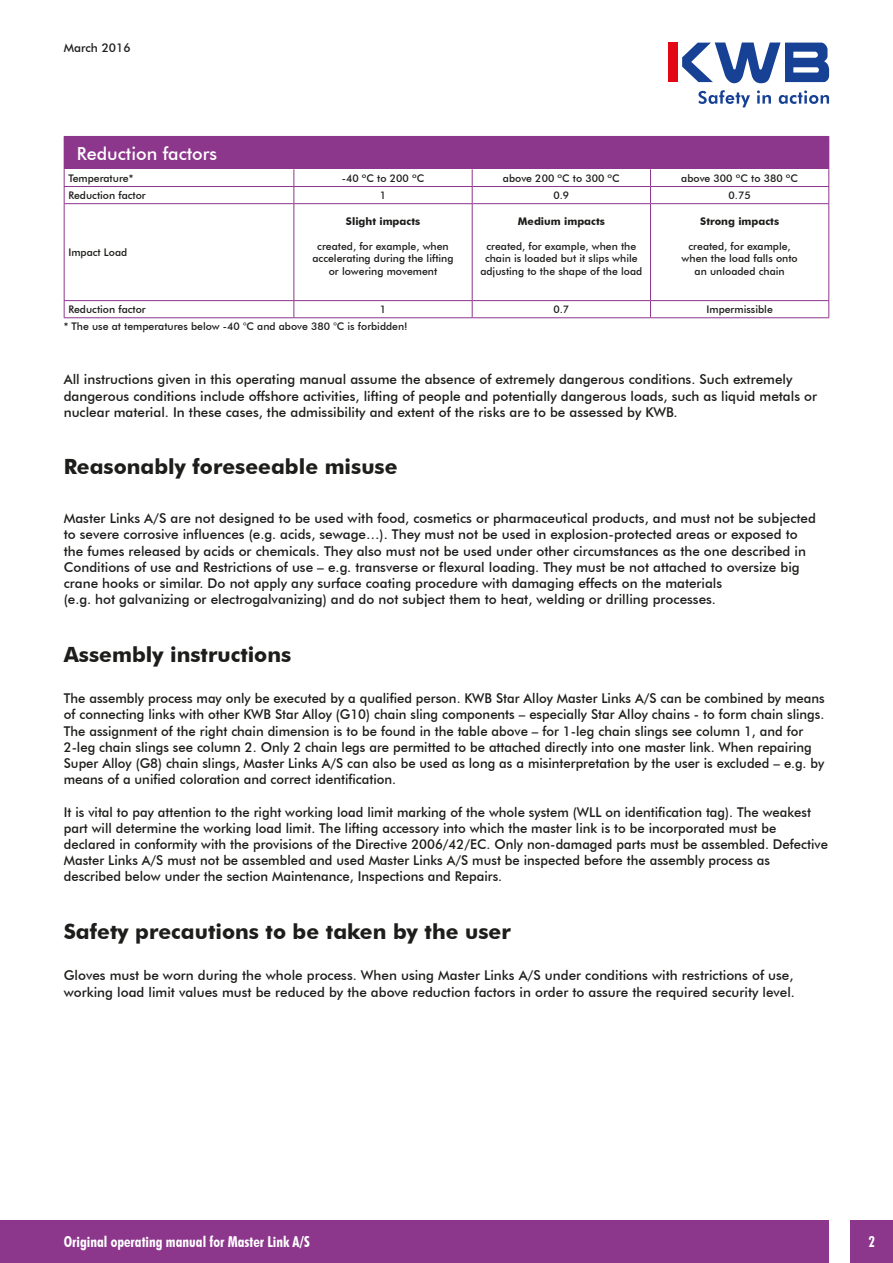
<style>
.page{position:relative;width:893px;height:1263px;background:#fff}
.page>*{position:absolute;margin:0;border:0;box-sizing:border-box;transform-origin:0 0}
.t1{font:700 21px "Futura BT";color:#1d1d1b}
.t2{font:500 18px "Futura BT";color:#fff}
.t3{font:700 condensed 15px "Futura BT";color:#fff}
.t4{font:500 13.5px/16.2px "Futura BT";color:#1d1d1b}
.t5{font:500 12px "Futura BT";color:#1d1d1b}
.t6{font:500 10.5px/12.6px "Futura BT";color:#1d1d1b;text-align:center}
.t7{font:700 10.5px "Futura BT";color:#1d1d1b}
</style>
<div class="page">
<div style="left:0;top:1220px;width:829px;height:43px;background:#8c368c"></div>
<div style="left:668px;top:43px;width:9px;height:39px;background:#e30614"></div>
<svg style="left:698px;top:90px;width:131px;height:17px"></svg>
<svg style="left:682px;top:43px;width:147px;height:40px"></svg>
<div style="left:850px;top:1220px;width:43px;height:43px;background:#8c368c"></div>
<div style="left:64px;top:136px;width:765px;height:33px;background:#8c368c"></div>
<svg style="left:65px;top:169px;width:763px;height:148px"></svg>
<hr style="left:64px;top:186px;width:230px;height:1px;background:#8c368c">
<svg style="left:64px;top:169px;width:1px;height:34px"></svg>
<hr style="left:294px;top:186px;width:178px;height:1px;background:#8c368c">
<svg style="left:293px;top:169px;width:1px;height:34px"></svg>
<hr style="left:472px;top:186px;width:178px;height:1px;background:#8c368c">
<svg style="left:472px;top:169px;width:1px;height:34px"></svg>
<hr style="left:650px;top:186px;width:179px;height:1px;background:#8c368c">
<svg style="left:650px;top:169px;width:1px;height:34px"></svg>
<svg style="left:828px;top:169px;width:1px;height:34px"></svg>
<hr style="left:64px;top:203px;width:230px;height:1px;background:#8c368c">
<hr style="left:64px;top:204px;width:1px;height:96px;background:#8c368c">
<hr style="left:294px;top:203px;width:178px;height:1px;background:#8c368c">
<hr style="left:293px;top:204px;width:1px;height:96px;background:#8c368c">
<hr style="left:472px;top:203px;width:178px;height:1px;background:#8c368c">
<hr style="left:472px;top:204px;width:1px;height:96px;background:#8c368c">
<hr style="left:650px;top:203px;width:179px;height:1px;background:#8c368c">
<hr style="left:650px;top:204px;width:1px;height:96px;background:#8c368c">
<hr style="left:828px;top:204px;width:1px;height:96px;background:#8c368c">
<hr style="left:64px;top:300px;width:230px;height:1px;background:#8c368c">
<svg style="left:64px;top:301px;width:1px;height:16px"></svg>
<hr style="left:294px;top:300px;width:178px;height:1px;background:#8c368c">
<svg style="left:293px;top:301px;width:1px;height:16px"></svg>
<hr style="left:472px;top:300px;width:178px;height:1px;background:#8c368c">
<svg style="left:472px;top:301px;width:1px;height:16px"></svg>
<hr style="left:650px;top:300px;width:179px;height:1px;background:#8c368c">
<svg style="left:650px;top:301px;width:1px;height:16px"></svg>
<svg style="left:828px;top:301px;width:1px;height:16px"></svg>
<hr style="left:64px;top:317px;width:230px;height:1px;background:#8c368c">
<hr style="left:294px;top:317px;width:178px;height:1px;background:#8c368c">
<hr style="left:472px;top:317px;width:178px;height:1px;background:#8c368c">
<hr style="left:650px;top:317px;width:179px;height:1px;background:#8c368c">
<p class="t5" style="left:64px;top:40px;width:68px">March 2016</p>
<h2 class="t2" style="left:77px;top:143px;width:142px">Reduction factors</h2>
<p class="t6" style="left:68px;top:172px;width:66px">Temperature*</p>
<p class="t6" style="left:342px;top:172px;width:84px">-40 ºC to 200 ºC</p>
<p class="t6" style="left:503px;top:172px;width:118px">above 200 ºC to 300 ºC</p>
<p class="t6" style="left:681px;top:172px;width:118px">above 300 ºC to 380 ºC</p>
<p class="t6" style="left:68px;top:189px;width:79px">Reduction factor</p>
<p class="t6" style="left:380px;top:189px;width:8px">1</p>
<p class="t6" style="left:553px;top:189px;width:17px">0.9</p>
<p class="t6" style="left:729px;top:189px;width:24px">0.75</p>
<p class="t6" style="left:68px;top:246px;width:60px">Impact Load</p>
<p class="t7" style="left:346px;top:215px;width:76px">Slight impacts</p>
<p class="t6" style="left:312px;top:240px;width:143px">created, for example, when accelerating during the lifting or lowering movement</p>
<p class="t7" style="left:518px;top:215px;width:88px">Medium impacts</p>
<p class="t6" style="left:480px;top:240px;width:163px">created, for example, when the chain is loaded but it slips while adjusting to the shape of the load</p>
<p class="t7" style="left:700px;top:215px;width:80px">Strong impacts</p>
<p class="t6" style="left:682px;top:240px;width:118px">created, for example, when the load falls onto an unloaded chain</p>
<p class="t6" style="left:68px;top:303px;width:79px">Reduction factor</p>
<p class="t6" style="left:380px;top:303px;width:8px">1</p>
<p class="t6" style="left:553px;top:303px;width:17px">0.7</p>
<p class="t6" style="left:706px;top:303px;width:68px">Impermissible</p>
<p class="t6" style="left:64px;top:320px;width:345px">* The use at temperatures below -40 °C and above 380 °C is forbidden!</p>
<p class="t4" style="left:64px;top:371px;width:755px">All instructions given in this operating manual assume the absence of extremely dangerous conditions. Such extremely dangerous conditions include offshore activities, lifting of people and potentially dangerous loads, such as liquid metals or nuclear material. In these cases, the admissibility and extent of the risks are to be assessed by KWB.</p>
<h1 class="t1" style="left:64px;top:454px;width:335px">Reasonably foreseeable misuse</h1>
<p class="t4" style="left:64px;top:510px;width:754px">Master Links A/S are not designed to be used with food, cosmetics or pharmaceutical products, and must not be subjected to severe corrosive influences (e.g. acids, sewage…). They must not be used in explosion-protected areas or exposed to the fumes released by acids or chemicals. They also must not be used under other circumstances as the one described in Conditions of use and Restrictions of use – e.g. transverse or flexural loading. They must be not attached to oversize big crane hooks or similar. Do not apply any surface coating procedure with damaging effects on the materials<br>(e.g. hot galvanizing or electrogalvanizing) and do not subject them to heat, welding or drilling processes.</p>
<h1 class="t1" style="left:64px;top:641px;width:229px">Assembly instructions</h1>
<p class="t4" style="left:64px;top:690px;width:762px">The assembly process may only be executed by a qualified person. KWB Star Alloy Master Links A/S can be combined by means of connecting links with other KWB Star Alloy (G10) chain sling components – especially Star Alloy chains - to form chain slings.<br>The assignment of the right chain dimension is to be found in the table above – for 1-leg chain slings see column 1, and for 2-leg chain slings see column 2. Only 2 chain legs are permitted to be attached directly into one master link. When repairing Super Alloy (G8) chain slings, Master Links A/S can also be used as long as a misinterpretation by the user is excluded – e.g. by means of a unified coloration and correct identification.</p>
<p class="t4" style="left:64px;top:803px;width:766px">It is vital to pay attention to the right working load limit marking of the whole system (WLL on identification tag). The weakest part will determine the working load limit. The lifting accessory into which the master link is to be incorporated must be declared in conformity with the provisions of the Directive 2006/42/EC. Only non-damaged parts must be assembled. Defective Master Links A/S must not be assembled and used Master Links A/S must be inspected before the assembly process as described below under the section Maintenance, Inspections and Repairs.</p>
<h1 class="t1" style="left:64px;top:919px;width:448px">Safety precautions to be taken by the user</h1>
<p class="t4" style="left:64px;top:967px;width:733px">Gloves must be worn during the whole process. When using Master Links A/S under conditions with restrictions of use, working load limit values must be reduced by the above reduction factors in order to assure the required security level.</p>
<p class="t3" style="left:64px;top:1232px;width:248px">Original operating manual for Master Link A/S</p>
<p class="t3" style="left:868px;top:1232px;width:8px">2</p>
</div>
